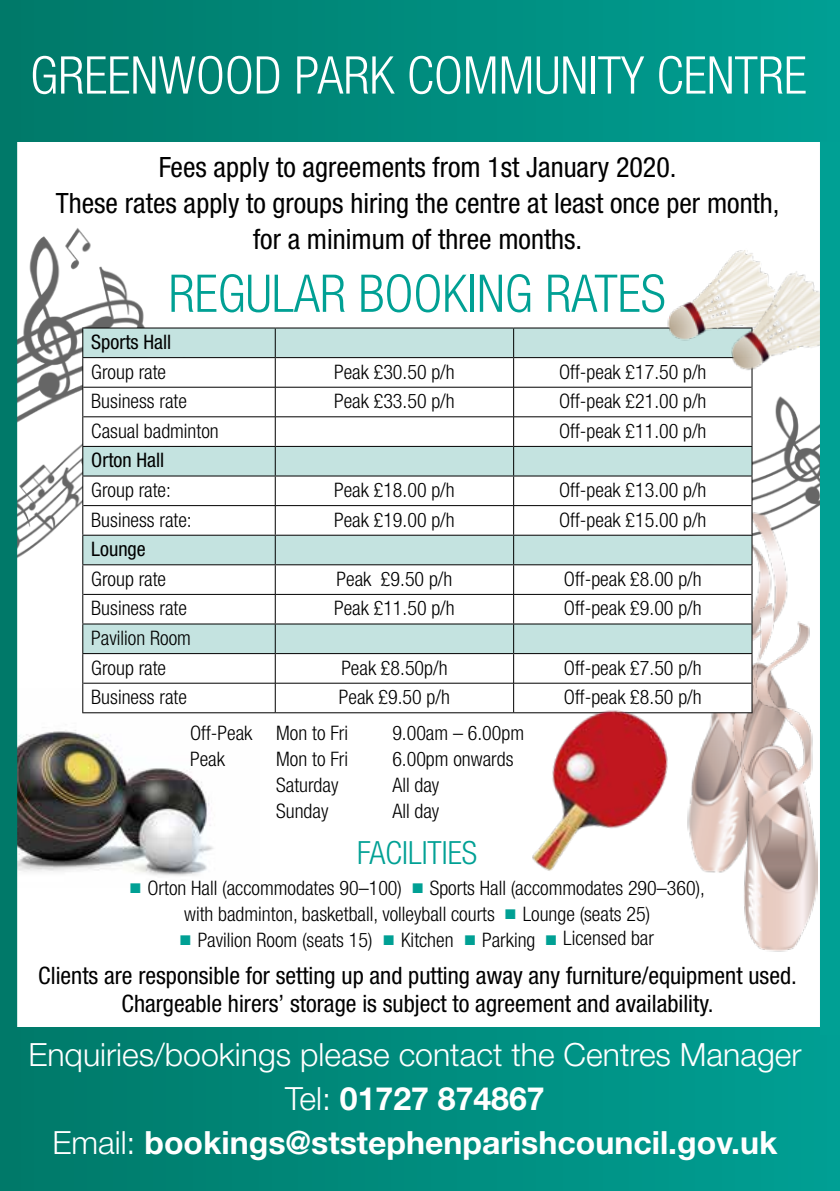
<style>
.page{position:relative;width:840px;height:1191px;background:#fff}
.page>*{position:absolute;margin:0;border:0;box-sizing:border-box;transform-origin:0 0}
.t1{font:300 condensed 52px "Helvetica Neue LT Std";color:#fff}
.t2{font:300 condensed 52px "Helvetica Neue LT Std";color:#00a094}
.t3{font:300 32px/44px "Helvetica Neue LT Std";color:#fff;text-align:center}
.t4{font:300 condensed 32px "Helvetica Neue LT Std";color:#00a094}
.t5{font:condensed 28px/36px "Helvetica Neue LT Std";color:#000;text-align:center}
.t6{font:condensed 24px/28.8px "Helvetica Neue LT Std";color:#000;text-align:center}
.t7{font:300 condensed 20px/29.6px "Helvetica Neue LT Std";color:#000}
.t8{font:condensed 20px "Helvetica Neue LT Std";color:#000}
.s1{color:#00a094}
.s2{font-weight:700}
</style>
<div class="page">
<img style="left:17px;top:688px;width:242px;height:199px">
<img style="left:17px;top:217px;width:128px;height:224px">
<img style="left:752px;top:390px;width:67px;height:125px">
<img style="left:17px;top:441px;width:65px;height:154px">
<img style="left:685px;top:505px;width:120px;height:325px">
<img style="left:689px;top:604px;width:128px;height:348px">
<div style="left:83px;top:328px;width:636px;height:29px;background:#c4e3e0"></div>
<svg style="left:83px;top:358px;width:668px;height:354px"></svg>
<hr style="left:83px;top:387px;width:192px;height:1px;background:#000">
<hr style="left:275px;top:387px;width:238px;height:1px;background:#000">
<hr style="left:513px;top:387px;width:238px;height:1px;background:#000">
<hr style="left:83px;top:416px;width:192px;height:1px;background:#000">
<hr style="left:275px;top:416px;width:238px;height:1px;background:#000">
<hr style="left:513px;top:416px;width:238px;height:1px;background:#000">
<hr style="left:83px;top:594px;width:192px;height:1px;background:#000">
<hr style="left:275px;top:594px;width:238px;height:1px;background:#000">
<hr style="left:513px;top:594px;width:238px;height:1px;background:#000">
<hr style="left:83px;top:683px;width:192px;height:1px;background:#000">
<hr style="left:275px;top:683px;width:238px;height:1px;background:#000">
<hr style="left:513px;top:683px;width:238px;height:1px;background:#000">
<hr style="left:82px;top:712px;width:193px;height:1px;background:#000">
<hr style="left:275px;top:712px;width:238px;height:1px;background:#000">
<hr style="left:513px;top:712px;width:239px;height:1px;background:#000">
<hr style="left:82px;top:357px;width:193px;height:1px;background:#000">
<hr style="left:275px;top:357px;width:238px;height:1px;background:#000">
<hr style="left:513px;top:357px;width:239px;height:1px;background:#000">
<hr style="left:82px;top:564px;width:193px;height:1px;background:#000">
<hr style="left:275px;top:564px;width:238px;height:1px;background:#000">
<hr style="left:513px;top:564px;width:239px;height:1px;background:#000">
<hr style="left:82px;top:446px;width:193px;height:1px;background:#000">
<hr style="left:275px;top:446px;width:238px;height:1px;background:#000">
<hr style="left:513px;top:446px;width:239px;height:1px;background:#000">
<hr style="left:82px;top:327px;width:193px;height:1px;background:#000">
<hr style="left:275px;top:327px;width:238px;height:1px;background:#000">
<hr style="left:513px;top:327px;width:239px;height:1px;background:#000">
<svg style="left:82px;top:328px;width:1px;height:59px"></svg>
<hr style="left:82px;top:387px;width:1px;height:30px;background:#000">
<hr style="left:751px;top:387px;width:1px;height:30px;background:#000">
<hr style="left:82px;top:475px;width:193px;height:1px;background:#000">
<svg style="left:82px;top:417px;width:1px;height:88px"></svg>
<hr style="left:275px;top:475px;width:238px;height:1px;background:#000">
<hr style="left:513px;top:475px;width:239px;height:1px;background:#000">
<svg style="left:751px;top:417px;width:1px;height:88px"></svg>
<hr style="left:82px;top:505px;width:1px;height:30px;background:#000">
<hr style="left:751px;top:505px;width:1px;height:30px;background:#000">
<hr style="left:82px;top:535px;width:193px;height:1px;background:#000">
<hr style="left:275px;top:535px;width:238px;height:1px;background:#000">
<hr style="left:513px;top:535px;width:239px;height:1px;background:#000">
<hr style="left:83px;top:505px;width:192px;height:1px;background:#000">
<hr style="left:275px;top:505px;width:238px;height:1px;background:#000">
<svg style="left:275px;top:328px;width:1px;height:384px"></svg>
<hr style="left:513px;top:505px;width:238px;height:1px;background:#000">
<svg style="left:513px;top:328px;width:1px;height:371px"></svg>
<hr style="left:82px;top:623px;width:193px;height:1px;background:#000">
<svg style="left:82px;top:536px;width:1px;height:176px"></svg>
<hr style="left:275px;top:623px;width:238px;height:1px;background:#000">
<hr style="left:513px;top:623px;width:239px;height:1px;background:#000">
<svg style="left:751px;top:536px;width:1px;height:176px"></svg>
<hr style="left:82px;top:653px;width:193px;height:1px;background:#000">
<hr style="left:275px;top:653px;width:238px;height:1px;background:#000">
<hr style="left:513px;top:653px;width:239px;height:1px;background:#000">
<div style="left:0;top:0;width:839px;height:142px;background:linear-gradient(to right,#007968,#009f94)"></div>
<div style="left:0;top:1028px;width:839px;height:163px;background:linear-gradient(to right,#007968,#009f94)"></div>
<img style="left:667px;top:250px;width:93px;height:93px">
<img style="left:719px;top:263px;width:100px;height:113px">
<div style="left:0;top:137px;width:17px;height:902px;background:#007969"></div>
<div style="left:819px;top:141px;width:20px;height:894px;background:#00a094"></div>
<img style="left:509px;top:699px;width:174px;height:172px">
<h1 class="t1" style="left:30px;top:45px;width:777px">GREENWOOD PARK COMMUNITY CENTRE</h1>
<h3 class="t5" style="left:56px;top:149px;width:725px">Fees apply to agreements from 1st January 2020.<br>These rates apply to groups hiring the centre at least once per month, for a minimum of three months.</h3>
<h1 class="t2" style="left:168px;top:264px;width:498px">REGULAR BOOKING RATES</h1>
<p class="t8" style="left:91px;top:330px;width:81px">Sports Hall</p>
<p class="t7" style="left:91px;top:357px;width:76px">Group rate</p>
<p class="t7" style="left:334px;top:357px;width:122px">Peak £30.50 p/h</p>
<p class="t7" style="left:559px;top:357px;width:149px">Off-peak £17.50 p/h</p>
<p class="t7" style="left:91px;top:386px;width:97px">Business rate</p>
<p class="t7" style="left:334px;top:386px;width:122px">Peak £33.50 p/h</p>
<p class="t7" style="left:559px;top:386px;width:149px">Off-peak £21.00 p/h</p>
<p class="t7" style="left:91px;top:416px;width:129px">Casual badminton</p>
<p class="t7" style="left:559px;top:416px;width:149px">Off-peak £11.00 p/h</p>
<p class="t8" style="left:91px;top:449px;width:74px">Orton Hall</p>
<p class="t7" style="left:91px;top:475px;width:81px">Group rate:</p>
<p class="t7" style="left:334px;top:475px;width:122px">Peak £18.00 p/h</p>
<p class="t7" style="left:559px;top:475px;width:149px">Off-peak £13.00 p/h</p>
<p class="t7" style="left:91px;top:504px;width:102px">Business rate:</p>
<p class="t7" style="left:334px;top:504px;width:122px">Peak £19.00 p/h</p>
<p class="t7" style="left:559px;top:504px;width:149px">Off-peak £15.00 p/h</p>
<p class="t8" style="left:91px;top:537px;width:56px">Lounge</p>
<p class="t7" style="left:91px;top:564px;width:76px">Group rate</p>
<p class="t7" style="left:336px;top:564px;width:117px">Peak £9.50 p/h</p>
<p class="t7" style="left:563px;top:564px;width:139px">Off-peak £8.00 p/h</p>
<p class="t7" style="left:91px;top:593px;width:97px">Business rate</p>
<p class="t7" style="left:334px;top:593px;width:122px">Peak £11.50 p/h</p>
<p class="t7" style="left:563px;top:593px;width:139px">Off-peak £9.00 p/h</p>
<p class="t7" style="left:91px;top:623px;width:101px">Pavilion Room<br>Group rate</p>
<p class="t7" style="left:341px;top:652px;width:108px">Peak £8.50p/h</p>
<p class="t7" style="left:563px;top:652px;width:139px">Off-peak £7.50 p/h</p>
<p class="t7" style="left:91px;top:682px;width:97px">Business rate</p>
<p class="t7" style="left:339px;top:682px;width:112px">Peak £9.50 p/h</p>
<p class="t7" style="left:563px;top:682px;width:139px">Off-peak £8.50 p/h</p>
<p class="t7" style="left:190px;top:718px;width:159px">Off-Peak Mon to Fri</p>
<p class="t7" style="left:392px;top:718px;width:133px">9.00am – 6.00pm</p>
<p class="t7" style="left:190px;top:744px;width:36px">Peak</p>
<p class="t7" style="left:276px;top:744px;width:73px">Mon to Fri</p>
<p class="t7" style="left:392px;top:744px;width:122px">6.00pm onwards</p>
<p class="t7" style="left:276px;top:770px;width:64px">Saturday</p>
<p class="t7" style="left:392px;top:770px;width:48px">All day</p>
<p class="t7" style="left:276px;top:796px;width:54px">Sunday</p>
<p class="t7" style="left:392px;top:796px;width:48px">All day</p>
<h2 class="t4" style="left:357px;top:834px;width:122px">FACILITIES</h2>
<p class="t7" style="left:130px;top:875px;width:576px;line-height:26px;text-align:center"><span class="s1">■</span> Orton Hall (accommodates 90–100) <span class="s1">■</span> Sports Hall (accommodates 290–360), with badminton, basketball, volleyball courts <span class="s1">■</span> Lounge (seats 25)</p>
<p class="t7" style="left:180px;top:925px;width:475px"><span class="s1">■</span> Pavilion Room (seats 15) <span class="s1">■</span> Kitchen <span class="s1">■</span> Parking <span class="s1">■</span> Licensed bar</p>
<p class="t6" style="left:38px;top:960px;width:759px">Clients are responsible for setting up and putting away any furniture/equipment used.<br>Chargeable hirers’ storage is subject to agreement and availability.</p>
<h2 class="t3" style="left:28px;top:1032px;width:774px">Enquiries/bookings please contact the Centres Manager<br>Tel: <span class="s2">01727 874867<br></span>Email: <span class="s2">bookings@ststephenparishcouncil.gov.uk</span></h2>
</div>
